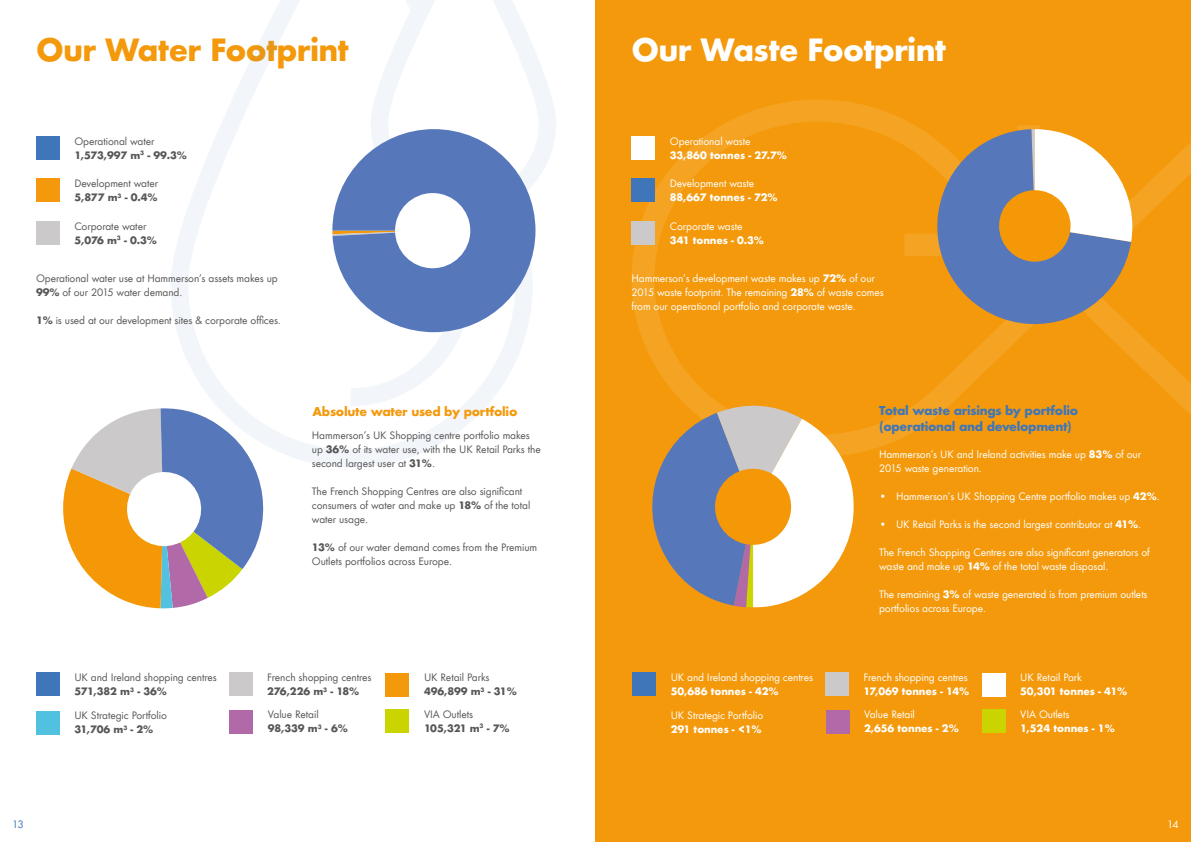
<style>
.page{position:relative;width:1191px;height:842px;background:#fff}
.page>*{position:absolute;margin:0;border:0;box-sizing:border-box;transform-origin:0 0}
.t1{font:700 30px "Futura ND";letter-spacing:-.025em;color:#f4990b}
.t2{font:700 30px "Futura ND";letter-spacing:-.025em;color:#fff}
.t3{font:700 12px/16px "Futura ND";letter-spacing:-.025em;color:#3f76ba}
.t4{font:700 12px "Futura ND";letter-spacing:-.025em;color:#f4990b}
.t5{font:10px/14px "Futura ND Book";letter-spacing:-.01em;color:#fff}
.t6{font:10px/14px "Futura ND Book";letter-spacing:-.01em;color:#575756}
.t7{font:700 10px "Futura ND";letter-spacing:-.01em;color:#fff}
.t8{font:700 10px "Futura ND";letter-spacing:-.01em;color:#575756}
.t9{font:10px "Futura ND Book";color:#3f76ba}
.s1{font-family:"Futura ND";font-weight:700}
</style>
<div class="page">
<div style="left:595px;top:0;width:596px;height:842px;background:#f4990b"></div>
<svg style="left:631px;top:99px;width:560px;height:355px"></svg>
<svg style="left:171px;top:0;width:362px;height:467px"></svg>
<svg style="left:370px;top:0;width:186px;height:217px"></svg>
<svg style="left:63px;top:408px;width:213px;height:200px"></svg>
<svg style="left:639px;top:402px;width:214px;height:205px"></svg>
<div style="left:715px;top:469px;width:76px;height:76px;background:#f49807;border-radius:50%"></div>
<div style="left:36px;top:136px;width:24px;height:24px;background:#3f76ba"></div>
<div style="left:36px;top:179px;width:24px;height:23px;background:#f4990b"></div>
<div style="left:36px;top:221px;width:24px;height:24px;background:#cbc9c9"></div>
<div style="left:36px;top:672px;width:24px;height:24px;background:#3f76ba"></div>
<div style="left:36px;top:711px;width:24px;height:23px;background:#51c1df"></div>
<div style="left:229px;top:673px;width:23px;height:23px;background:#cbc9c9"></div>
<div style="left:229px;top:710px;width:24px;height:23px;background:#b169a8"></div>
<div style="left:385px;top:673px;width:24px;height:23px;background:#f4990b"></div>
<div style="left:385px;top:709px;width:24px;height:24px;background:#cad400"></div>
<div style="left:632px;top:672px;width:24px;height:24px;background:#3f76ba"></div>
<div style="left:825px;top:673px;width:23px;height:23px;background:#cbc9c9"></div>
<div style="left:825px;top:710px;width:24px;height:23px;background:#b169a8"></div>
<div style="left:982px;top:673px;width:23px;height:23px;background:#fff"></div>
<div style="left:982px;top:709px;width:23px;height:24px;background:#cad400"></div>
<div style="left:332px;top:129px;width:203px;height:203px;background:#5678bb;border-radius:101px"></div>
<div style="left:395px;top:193px;width:75px;height:75px;background:#fff;border-radius:50%"></div>
<div style="left:631px;top:136px;width:24px;height:24px;background:#fff"></div>
<div style="left:631px;top:179px;width:24px;height:23px;background:#3f76ba"></div>
<div style="left:631px;top:221px;width:24px;height:24px;background:#cbc9c9"></div>
<svg style="left:930px;top:129px;width:201px;height:202px;fill:#5678bb"></svg>
<svg style="left:1031px;top:129px;width:101px;height:113px"></svg>
<div style="left:999px;top:190px;width:71px;height:72px;background:#f49807;border-radius:50%"></div>
<h1 class="t1" style="left:36px;top:30px;width:314px">Our Water Footprint</h1>
<h1 class="t2" style="left:631px;top:30px;width:316px">Our Waste Footprint</h1>
<p class="t6" style="left:74px;top:134px;width:81px">Operational water</p>
<p class="t8" style="left:74px;top:148px;width:114px">1,573,997 m<sup>3</sup> - 99.3%</p>
<p class="t6" style="left:74px;top:176px;width:85px">Development water</p>
<p class="t8" style="left:74px;top:191px;width:85px">5,877 m<sup>3</sup> - 0.4%</p>
<p class="t6" style="left:74px;top:219px;width:73px">Corporate water</p>
<p class="t8" style="left:74px;top:233px;width:84px">5,076 m<sup>3</sup> - 0.3%</p>
<p class="t6" style="left:36px;top:271px;width:243px">Operational water use at Hammerson’s assets makes up<br><span class="s1">99%</span> of our 2015 water demand.</p>
<p class="t6" style="left:36px;top:313px;width:246px"><span class="s1">1%</span> is used at our development sites &amp; corporate offices.</p>
<p class="t5" style="left:670px;top:134px;width:82px">Operational waste</p>
<p class="t7" style="left:670px;top:148px;width:118px">33,860 tonnes - 27.7%</p>
<p class="t5" style="left:670px;top:176px;width:86px">Development waste</p>
<p class="t7" style="left:670px;top:191px;width:109px">88,667 tonnes - 72%</p>
<p class="t5" style="left:670px;top:219px;width:74px">Corporate waste</p>
<p class="t7" style="left:670px;top:233px;width:96px">341 tonnes - 0.3%</p>
<p class="t5" style="left:631px;top:271px;width:254px">Hammerson’s development waste makes up <span class="s1">72%</span> of our<br>2015 waste footprint. The remaining <span class="s1">28%</span> of waste comes from our operational portfolio and corporate waste.</p>
<p class="t4" style="left:312px;top:403px;width:206px">Absolute water used by portfolio</p>
<p class="t3" style="left:879px;top:403px;width:201px">Total waste arisings by portfolio (operational and development)</p>
<p class="t6" style="left:312px;top:428px;width:230px">Hammerson’s UK Shopping centre portfolio makes up <span class="s1">36%</span> of its water use, with the UK Retail Parks the second largest user at <span class="s1">31%</span>.</p>
<p class="t6" style="left:312px;top:484px;width:220px">The French Shopping Centres are also significant consumers of water and make up <span class="s1">18%</span> of the total water usage.</p>
<p class="t6" style="left:312px;top:540px;width:227px"><span class="s1">13%</span> of our water demand comes from the Premium<br>Outlets portfolios across Europe.</p>
<p class="t5" style="left:879px;top:447px;width:263px">Hammerson’s UK and Ireland activities make up <span class="s1">83%</span> of our<br>2015 waste generation.</p>
<p class="t5" style="left:879px;top:489px;width:282px">• Hammerson’s UK Shopping Centre portfolio makes up <span class="s1">42%</span>.</p>
<p class="t5" style="left:879px;top:517px;width:264px">• UK Retail Parks is the second largest contributor at <span class="s1">41%</span>.</p>
<p class="t5" style="left:879px;top:545px;width:272px">The French Shopping Centres are also significant generators of waste and make up <span class="s1">14%</span> of the total waste disposal.</p>
<p class="t5" style="left:879px;top:587px;width:270px">The remaining <span class="s1">3%</span> of waste generated is from premium outlets portfolios across Europe.</p>
<p class="t6" style="left:74px;top:670px;width:144px">UK and Ireland shopping centres</p>
<p class="t8" style="left:74px;top:684px;width:94px">571,382 m<sup>3</sup> - 36%</p>
<p class="t6" style="left:74px;top:709px;width:94px">UK Strategic Portfolio</p>
<p class="t8" style="left:74px;top:723px;width:81px">31,706 m<sup>3</sup> - 2%</p>
<p class="t6" style="left:267px;top:670px;width:106px">French shopping centres</p>
<p class="t8" style="left:267px;top:685px;width:94px">276,226 m<sup>3</sup> - 18%</p>
<p class="t6" style="left:268px;top:707px;width:52px">Value Retail</p>
<p class="t8" style="left:268px;top:722px;width:82px">98,339 m<sup>3</sup> - 6%</p>
<p class="t6" style="left:424px;top:670px;width:67px">UK Retail Parks</p>
<p class="t8" style="left:424px;top:685px;width:94px">496,899 m<sup>3</sup> - 31%</p>
<p class="t6" style="left:424px;top:707px;width:51px">VIA Outlets</p>
<p class="t8" style="left:424px;top:721px;width:87px">105,321 m<sup>3</sup> - 7%</p>
<p class="t5" style="left:670px;top:670px;width:144px">UK and Ireland shopping centres</p>
<p class="t7" style="left:670px;top:684px;width:110px">50,686 tonnes - 42%</p>
<p class="t5" style="left:670px;top:709px;width:94px">UK Strategic Portfolio</p>
<p class="t7" style="left:670px;top:723px;width:92px">291 tonnes - &lt;1%</p>
<p class="t5" style="left:863px;top:670px;width:106px">French shopping centres</p>
<p class="t7" style="left:863px;top:685px;width:107px">17,069 tonnes - 14%</p>
<p class="t5" style="left:864px;top:707px;width:52px">Value Retail</p>
<p class="t7" style="left:864px;top:722px;width:96px">2,656 tonnes - 2%</p>
<p class="t5" style="left:1020px;top:670px;width:63px">UK Retail Park</p>
<p class="t7" style="left:1020px;top:685px;width:108px">50,301 tonnes - 41%</p>
<p class="t5" style="left:1020px;top:707px;width:51px">VIA Outlets</p>
<p class="t7" style="left:1020px;top:721px;width:96px">1,524 tonnes - 1%</p>
<p class="t9" style="left:12px;top:818px;width:13px">13</p>
<p class="t5" style="left:1167px;top:817px;width:13px">14</p>
</div>
